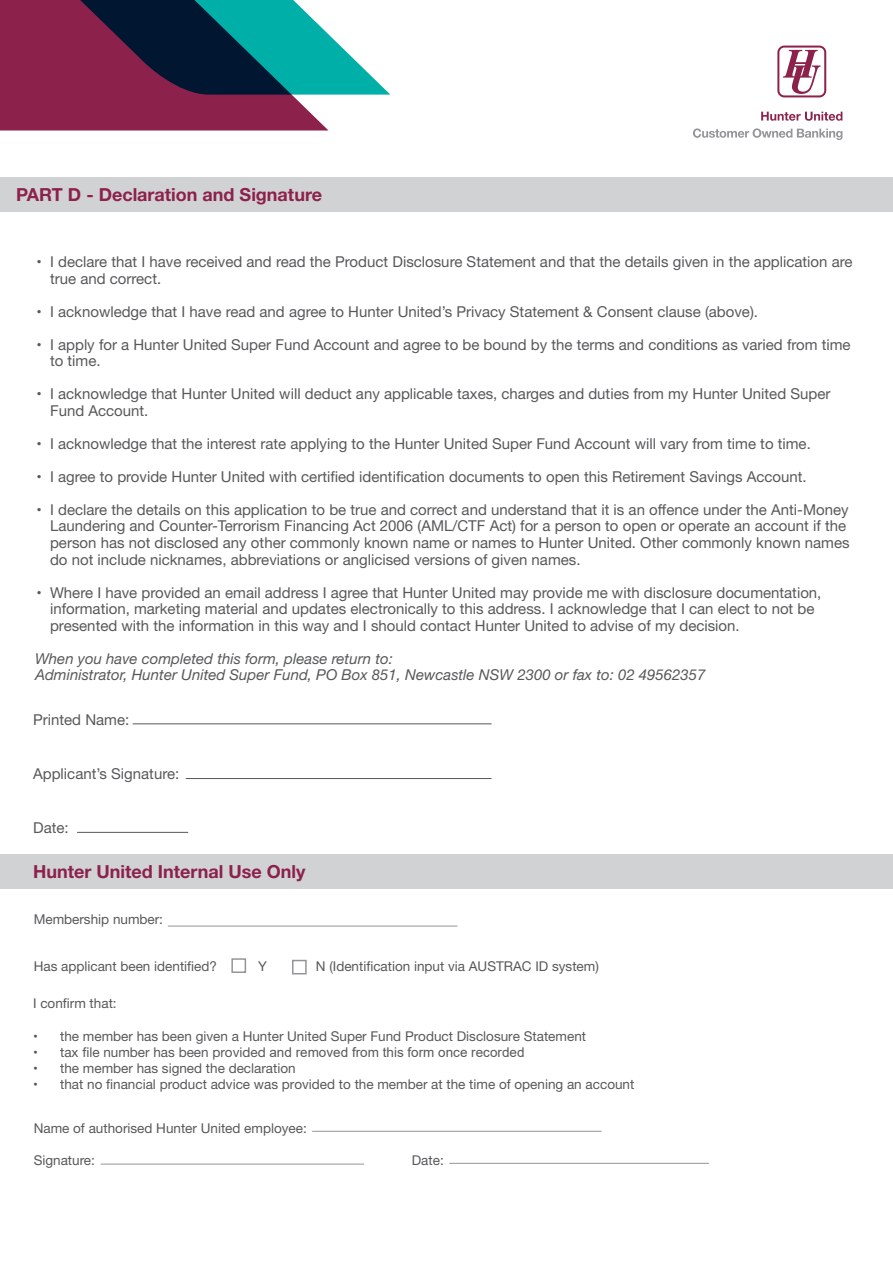
<style>
.page{position:relative;width:893px;height:1263px;background:#fff}
.page>*{position:absolute;margin:0;border:0;box-sizing:border-box;transform-origin:0 0}
.t1{font:700 18px "Helvetica Neue";color:#8c214c}
.t2{font:15px/16.5px "Helvetica Neue";color:#57585a}
.t3{font:italic 15px/16.5px "Helvetica Neue";color:#57585a}
.t4{font:13.5px "Helvetica Neue";color:#57585a}
.t5{font:13.5px "Arial";color:#57585a}
.s1{font-family:"Helvetica Neue"}
</style>
<div class="page">
<svg style="left:0;top:0;width:390px;height:131px;background:#655870"></svg>
<svg style="left:777px;top:46px;width:49px;height:51px"></svg>
<svg style="left:761px;top:112px;width:81px;height:9px"></svg>
<svg style="left:693px;top:128px;width:149px;height:12px"></svg>
<div style="left:0;top:178px;width:893px;height:34px;background:#d1d2d4"></div>
<div style="left:0;top:854px;width:893px;height:35px;background:#d1d2d4"></div>
<hr style="left:77px;top:832px;width:111px;height:1px;background:#57585a">
<hr style="left:186px;top:778px;width:306px;height:1px;background:#57585a">
<hr style="left:133px;top:723px;width:359px;height:1px;background:#57585a">
<div style="left:231px;top:958px;width:15px;height:15px;border:2px solid #939598"></div>
<div style="left:292px;top:960px;width:15px;height:14px;border:2px solid #939598"></div>
<hr style="left:312px;top:1131px;width:290px;height:1px;background:#939598">
<hr style="left:101px;top:1164px;width:263px;height:1px;background:#939598">
<hr style="left:449px;top:1163px;width:260px;height:1px;background:#939598">
<hr style="left:168px;top:926px;width:289px;height:1px;background:#939598">
<p class="t1" style="left:16px;top:180px;width:307px">PART D - Declaration and Signature</p>
<p class="t2" style="left:50px;top:255px;width:804px;text-indent:-14px">• I declare that I have received and read the Product Disclosure Statement and that the details given in the application are true and correct.</p>
<p class="t2" style="left:37px;top:304px;width:723px">• I acknowledge that I have read and agree to Hunter United’s Privacy Statement &amp; Consent clause (above).</p>
<p class="t2" style="left:50px;top:337px;width:802px;text-indent:-14px">• I apply for a Hunter United Super Fund Account and agree to be bound by the terms and conditions as varied from time to time.</p>
<p class="t2" style="left:50px;top:387px;width:782px;text-indent:-14px">• I acknowledge that Hunter United will deduct any applicable taxes, charges and duties from my Hunter United Super<br>Fund Account.</p>
<p class="t2" style="left:37px;top:436px;width:776px">• I acknowledge that the interest rate applying to the Hunter United Super Fund Account will vary from time to time.</p>
<p class="t2" style="left:37px;top:469px;width:772px">• I agree to provide Hunter United with certified identification documents to open this Retirement Savings Account.</p>
<p class="t2" style="left:50px;top:502px;width:801px;text-indent:-14px">• I declare the details on this application to be true and correct and understand that it is an offence under the Anti-Money Laundering and Counter-Terrorism Financing Act 2006 (AML/CTF Act) for a person to open or operate an account if the person has not disclosed any other commonly known name or names to Hunter United. Other commonly known names do not include nicknames, abbreviations or anglicised versions of given names.</p>
<p class="t2" style="left:50px;top:585px;width:773px;text-indent:-14px">• Where I have provided an email address I agree that Hunter United may provide me with disclosure documentation, information, marketing material and updates electronically to this address. I acknowledge that I can elect to not be presented with the information in this way and I should contact Hunter United to advise of my decision.</p>
<p class="t3" style="left:35px;top:651px;width:672px">When you have completed this form, please return to:<br>Administrator, Hunter United Super Fund, PO Box 851, Newcastle NSW 2300 or fax to: 02 49562357</p>
<p class="t2" style="left:33px;top:712px;width:98px">Printed Name:</p>
<p class="t2" style="left:33px;top:766px;width:148px">Applicant’s Signature:</p>
<p class="t2" style="left:33px;top:820px;width:37px">Date:</p>
<p class="t1" style="left:33px;top:857px;width:274px">Hunter United Internal Use Only</p>
<p class="t4" style="left:34px;top:909px;width:131px">Membership number:</p>
<p class="t4" style="left:34px;top:956px;width:185px">Has applicant been identified?</p>
<p class="t4" style="left:258px;top:956px;width:10px">Y</p>
<p class="t4" style="left:316px;top:956px;width:285px">N (Identification input via AUSTRAC ID system)</p>
<p class="t4" style="left:33px;top:994px;width:85px">I confirm that:</p>
<p class="t4" style="left:33px;top:1026px;width:554px">• the member has been given a Hunter United Super Fund Product Disclosure Statement</p>
<p class="t5" style="left:33px;top:1043px;width:493px"><span class="s1">• tax file number has been provided</span> and removed from this form once recorded</p>
<p class="t4" style="left:33px;top:1059px;width:264px">• the member has signed the declaration</p>
<p class="t4" style="left:33px;top:1075px;width:603px">• that no financial product advice was provided to the member at the time of opening an account</p>
<p class="t4" style="left:34px;top:1118px;width:275px">Name of authorised Hunter United employee:</p>
<p class="t4" style="left:34px;top:1150px;width:63px">Signature:</p>
<p class="t4" style="left:412px;top:1150px;width:34px">Date:</p>
</div>
